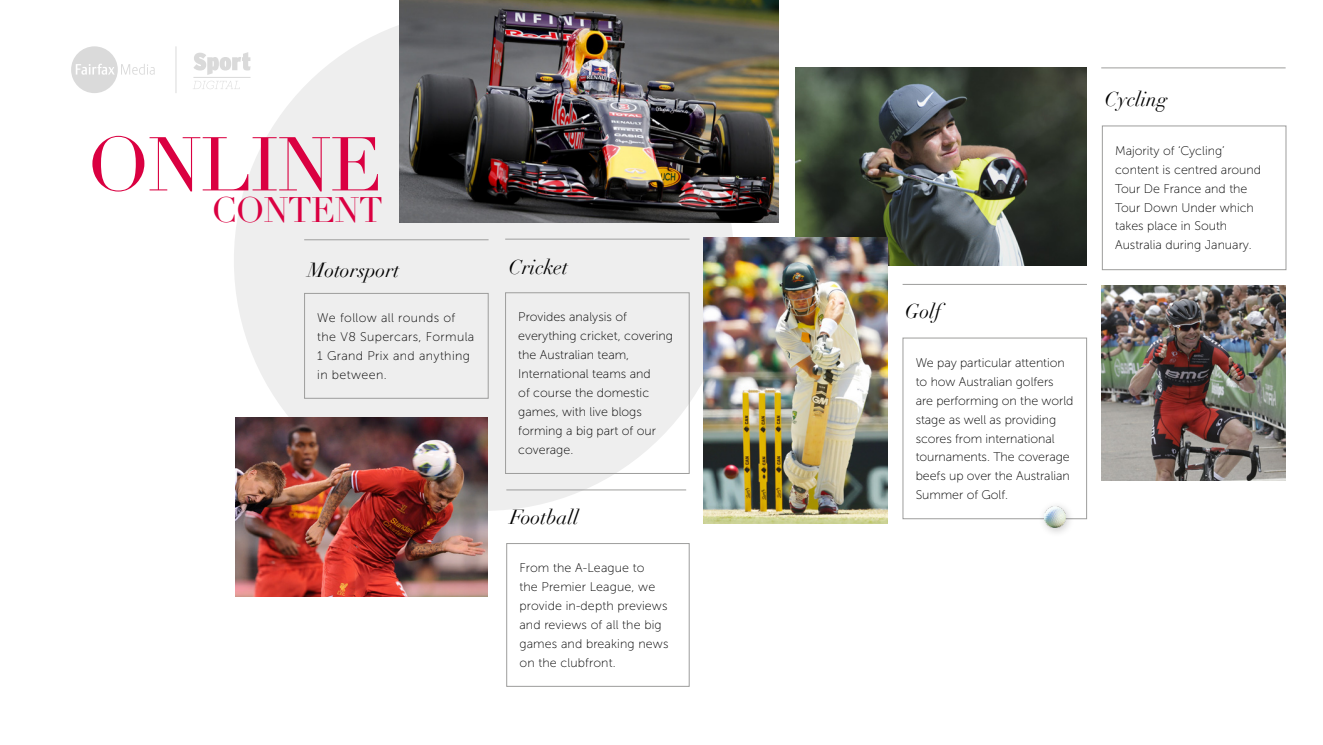
<style>
.page{position:relative;width:1323px;height:745px;background:#fff}
.page>*{position:absolute;margin:0;border:0;box-sizing:border-box;transform-origin:0 0}
.t1{font:74.75px "Didot";letter-spacing:-.02em;color:#da0041}
.t2{font:34.62px "Didot";letter-spacing:-.02em;color:#da0041}
.t3{font:italic 20px "Didot";color:#000}
.t4{font:12.5px/18.9px "Museo Sans 100";color:#000}
.t5{font:12.5px/18.9px "Museo Sans 100";letter-spacing:.03em;color:#000}
</style>
<div class="page">
<img style="left:1102px;top:285px;width:183px;height:195px">
<svg style="left:71px;top:46px;width:84px;height:47px"></svg>
<hr style="left:176px;top:46px;width:1px;height:47px;background:#dadada">
<svg style="left:193px;top:81px;width:47px;height:8px"></svg>
<svg style="left:193px;top:52px;width:58px;height:23px"></svg>
<hr style="left:193px;top:77px;width:58px;height:1px;background:#dadada">
<div style="left:234px;top:10px;width:500px;height:500px;background:#eee;border-radius:50%"></div>
<hr style="left:304px;top:239px;width:185px;height:1px;background:#9d9d9c">
<hr style="left:505px;top:238px;width:184px;height:1px;background:#9d9d9c">
<hr style="left:902px;top:284px;width:185px;height:1px;background:#9d9d9c">
<hr style="left:506px;top:489px;width:180px;height:1px;background:#9d9d9c">
<div style="left:506px;top:543px;width:183px;height:143px;border:1px solid #9d9d9c"></div>
<div style="left:304px;top:293px;width:185px;height:105px;border:1px solid #9d9d9c"></div>
<div style="left:505px;top:292px;width:184px;height:181px;border:1px solid #9d9d9c"></div>
<div style="left:902px;top:337px;width:185px;height:181px;border:1px solid #9d9d9c"></div>
<div style="left:1102px;top:125px;width:184px;height:145px;border:1px solid #9d9d9c"></div>
<img style="left:400px;top:0;width:378px;height:222px">
<img style="left:235px;top:417px;width:253px;height:178px">
<img style="left:795px;top:67px;width:291px;height:198px">
<hr style="left:1101px;top:67px;width:184px;height:1px;background:#9d9d9c">
<img style="left:703px;top:238px;width:184px;height:285px">
<div style="left:1037px;top:499px;width:38px;height:38px;background:#000;opacity:.25"></div>
<img style="left:1044px;top:506px;width:21px;height:21px">
<h1 class="t1" style="left:87px;top:119px;width:297px">ONLINE</h1>
<h2 class="t2" style="left:211px;top:189px;width:173px">CONTENT</h2>
<h3 class="t3" style="left:308px;top:257px;width:93px">Motorsport</h3>
<h3 class="t3" style="left:509px;top:254px;width:61px">Cricket</h3>
<p class="t5" style="left:317px;top:308px;width:159px">We follow all rounds of the V8 Supercars, Formula<br>1 Grand Prix and anything in between.</p>
<p class="t4" style="left:518px;top:307px;width:156px">Provides analysis of everything cricket, covering the Australian team,<br>International teams and<br>of course the domestic games, with live blogs forming a big part of our coverage.</p>
<h3 class="t3" style="left:510px;top:504px;width:70px">Football</h3>
<p class="t4" style="left:519px;top:558px;width:151px">From the A-League to<br>the Premier League, we provide in-depth previews and reviews of all the big games and breaking news on the clubfront.</p>
<h3 class="t3" style="left:905px;top:299px;width:38px">Golf</h3>
<p class="t4" style="left:916px;top:353px;width:159px">We pay particular attention to how Australian golfers are performing on the world stage as well as providing scores from international tournaments. The coverage beefs up over the Australian<br>Summer of Golf.</p>
<h3 class="t3" style="left:1105px;top:87px;width:64px">Cycling</h3>
<p class="t4" style="left:1115px;top:141px;width:147px">Majority of ‘Cycling’ content is centred around<br>Tour De France and the<br>Tour Down Under which takes place in South<br>Australia during January.</p>
</div>
